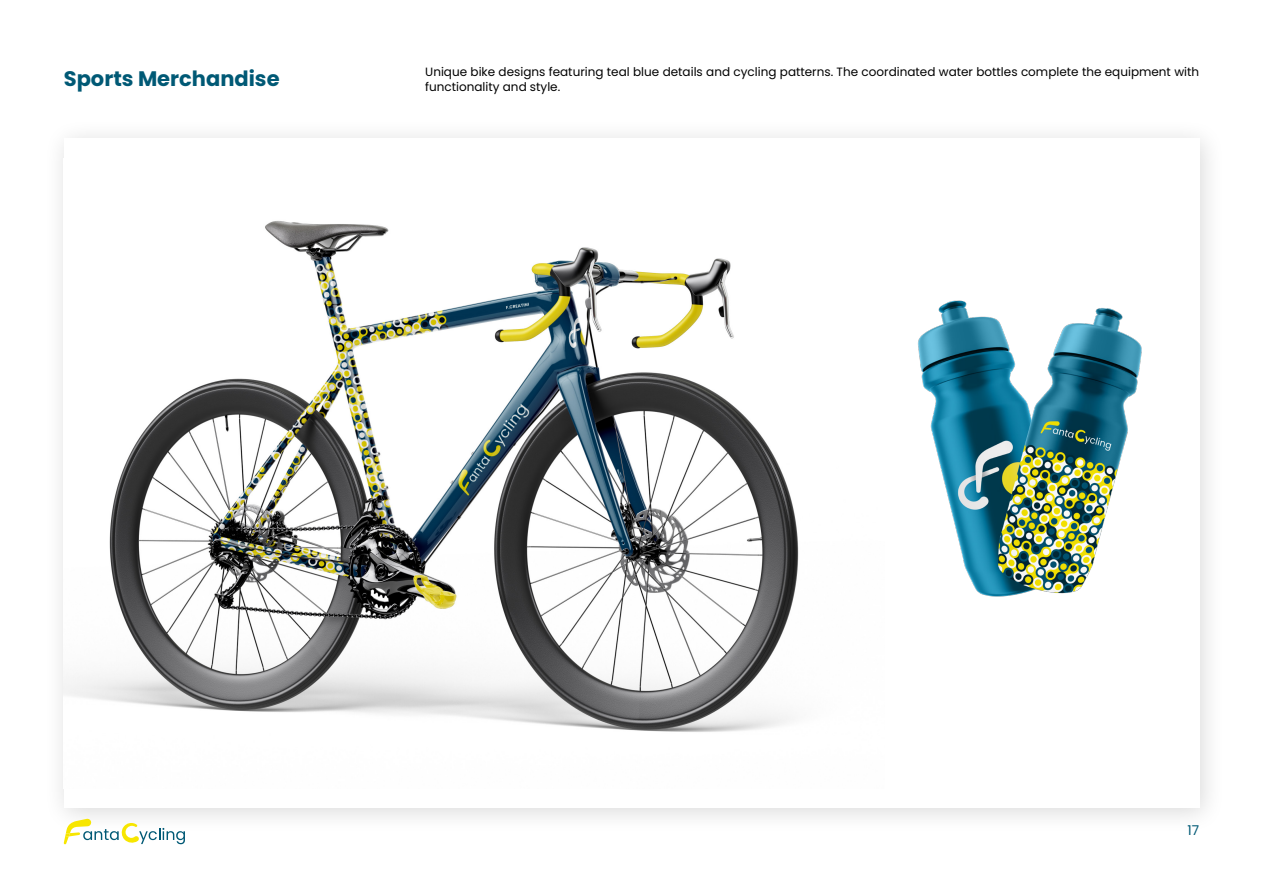
<style>
.page{position:relative;width:1263px;height:893px;background:#fff}
.page>*{position:absolute;margin:0;border:0;box-sizing:border-box;transform-origin:0 0}
.t1{font:700 21px "Poppins";color:#005975}
.t2{font:13.5px "Poppins";color:#005975}
.t3{font:12px/14.4px "Poppins";color:#000}
</style>
<div class="page">
<div style="left:44px;top:118px;width:1181px;height:716px;background:#000;opacity:.15"></div>
<div style="left:64px;top:138px;width:1135px;height:670px;background:#fff"></div>
<svg style="left:64px;top:818px;width:121px;height:26px"></svg>
<img style="left:64px;top:221px;width:735px;height:511px">
<img style="left:918px;top:300px;width:224px;height:297px">
<p class="t1" style="left:64px;top:66px;width:217px">Sports Merchandise</p>
<p class="t3" style="left:425px;top:65px;width:775px">Unique bike designs featuring teal blue details and cycling patterns. The coordinated water bottles complete the equipment with functionality and style.</p>
<p class="t2" style="left:1187px;top:822px;width:13px">17</p>
</div>
